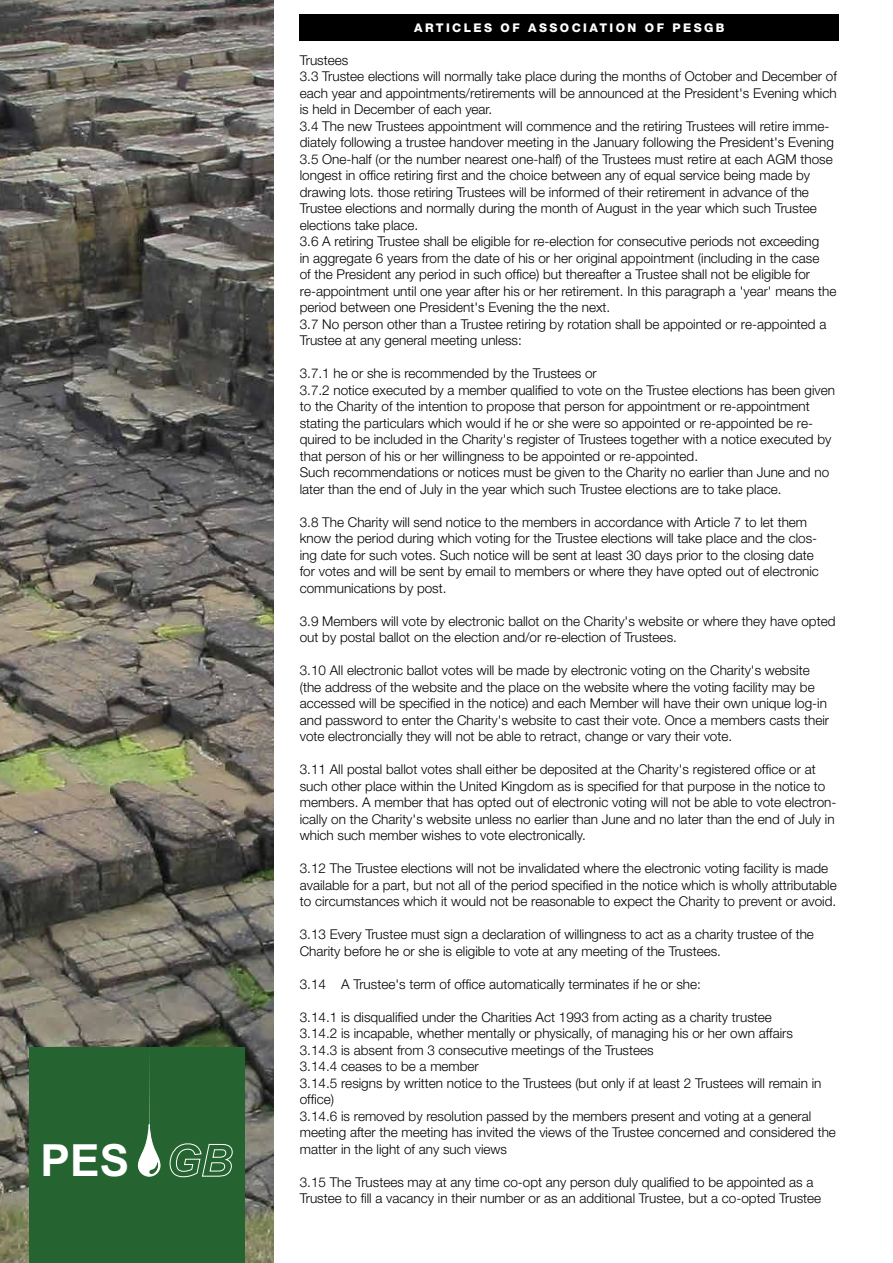
<style>
.page{position:relative;width:893px;height:1263px;background:#fff}
.page>*{position:absolute;margin:0;border:0;box-sizing:border-box;transform-origin:0 0}
.t1{font:700 44.25px "Arial";color:#fff}
.t2{font:300 13.5px/16.5px "Helvetica Neue";color:#000}
.t3{font:800 12px "Helvetica Neue";letter-spacing:.2em;color:#fff}
</style>
<div class="page">
<img style="left:0;top:0;width:273px;height:1263px">
<div style="left:300px;top:14px;width:539px;height:26px;background:#000"></div>
<div style="left:29px;top:1047px;width:215px;height:216px;background:#256430"></div>
<svg style="left:169px;top:1143px;width:64px;height:34px"></svg>
<hr style="left:149px;top:1047px;width:1px;height:77px;background:#fff">
<svg style="left:138px;top:1124px;width:22px;height:52px"></svg>
<h1 class="t1" style="left:41px;top:1129px;width:90px">PES</h1>
<p class="t3" style="left:414px;top:21px;width:312px">ARTICLES OF ASSOCIATION OF PESGB</p>
<p class="t2" style="left:300px;top:51px;width:539px">Trustees<br>3.3 Trustee elections will normally take place during the months of October and December of each year and appointments/retirements will be announced at the President's Evening which is held in December of each year.<br>3.4 The new Trustees appointment will commence and the retiring Trustees will retire imme&shy;diately following a trustee handover meeting in the January following the President's Evening 3.5 One-half (or the number nearest one-half) of the Trustees must retire at each AGM those longest in office retiring first and the choice between any of equal service being made by drawing lots. those retiring Trustees will be informed of their retirement in advance of the Trustee elections and normally during the month of August in the year which such Trustee elections take place.<br>3.6 A retiring Trustee shall be eligible for re-election for consecutive periods not exceeding<br>in aggregate 6 years from the date of his or her original appointment (including in the case<br>of the President any period in such office) but thereafter a Trustee shall not be eligible for re-appointment until one year after his or her retirement. In this paragraph a 'year' means the period between one President's Evening the the next.<br>3.7 No person other than a Trustee retiring by rotation shall be appointed or re-appointed a Trustee at any general meeting unless:</p>
<p class="t2" style="left:300px;top:365px;width:537px">3.7.1 he or she is recommended by the Trustees or<br>3.7.2 notice executed by a member qualified to vote on the Trustee elections has been given to the Charity of the intention to propose that person for appointment or re-appointment stating the particulars which would if he or she were so appointed or re-appointed be re&shy;quired to be included in the Charity's register of Trustees together with a notice executed by that person of his or her willingness to be appointed or re-appointed.<br>Such recommendations or notices must be given to the Charity no earlier than June and no later than the end of July in the year which such Trustee elections are to take place.</p>
<p class="t2" style="left:300px;top:513px;width:521px">3.8 The Charity will send notice to the members in accordance with Article 7 to let them know the period during which voting for the Trustee elections will take place and the clos&shy;ing date for such votes. Such notice will be sent at least 30 days prior to the closing date for votes and will be sent by email to members or where they have opted out of electronic communications by post.</p>
<p class="t2" style="left:300px;top:612px;width:537px">3.9 Members will vote by electronic ballot on the Charity's website or where they have opted out by postal ballot on the election and/or re-election of Trustees.</p>
<p class="t2" style="left:300px;top:662px;width:531px">3.10 All electronic ballot votes will be made by electronic voting on the Charity's website (the address of the website and the place on the website where the voting facility may be accessed will be specified in the notice) and each Member will have their own unique log-in and password to enter the Charity's website to cast their vote. Once a members casts their vote electroncially they will not be able to retract, change or vary their vote.</p>
<p class="t2" style="left:300px;top:761px;width:538px">3.11 All postal ballot votes shall either be deposited at the Charity's registered office or at such other place within the United Kingdom as is specified for that purpose in the notice to members. A member that has opted out of electronic voting will not be able to vote electron&shy;ically on the Charity's website unless no earlier than June and no later than the end of July in which such member wishes to vote electronically.</p>
<p class="t2" style="left:300px;top:860px;width:538px">3.12 The Trustee elections will not be invalidated where the electronic voting facility is made available for a part, but not all of the period specified in the notice which is wholly attributable to circumstances which it would not be reasonable to expect the Charity to prevent or avoid.</p>
<p class="t2" style="left:300px;top:926px;width:516px">3.13 Every Trustee must sign a declaration of willingness to act as a charity trustee of the<br>Charity before he or she is eligible to vote at any meeting of the Trustees.</p>
<p class="t2" style="left:300px;top:975px;width:403px">3.14 A Trustee's term of office automatically terminates if he or she:</p>
<p class="t2" style="left:300px;top:1008px;width:538px">3.14.1 is disqualified under the Charities Act 1993 from acting as a charity trustee<br>3.14.2 is incapable, whether mentally or physically, of managing his or her own affairs<br>3.14.3 is absent from 3 consecutive meetings of the Trustees<br>3.14.4 ceases to be a member<br>3.14.5 resigns by written notice to the Trustees (but only if at least 2 Trustees will remain in office)<br>3.14.6 is removed by resolution passed by the members present and voting at a general meeting after the meeting has invited the views of the Trustee concerned and considered the matter in the light of any such views</p>
<p class="t2" style="left:300px;top:1173px;width:523px">3.15 The Trustees may at any time co-opt any person duly qualified to be appointed as a<br>Trustee to fill a vacancy in their number or as an additional Trustee, but a co-opted Trustee</p>
</div>
